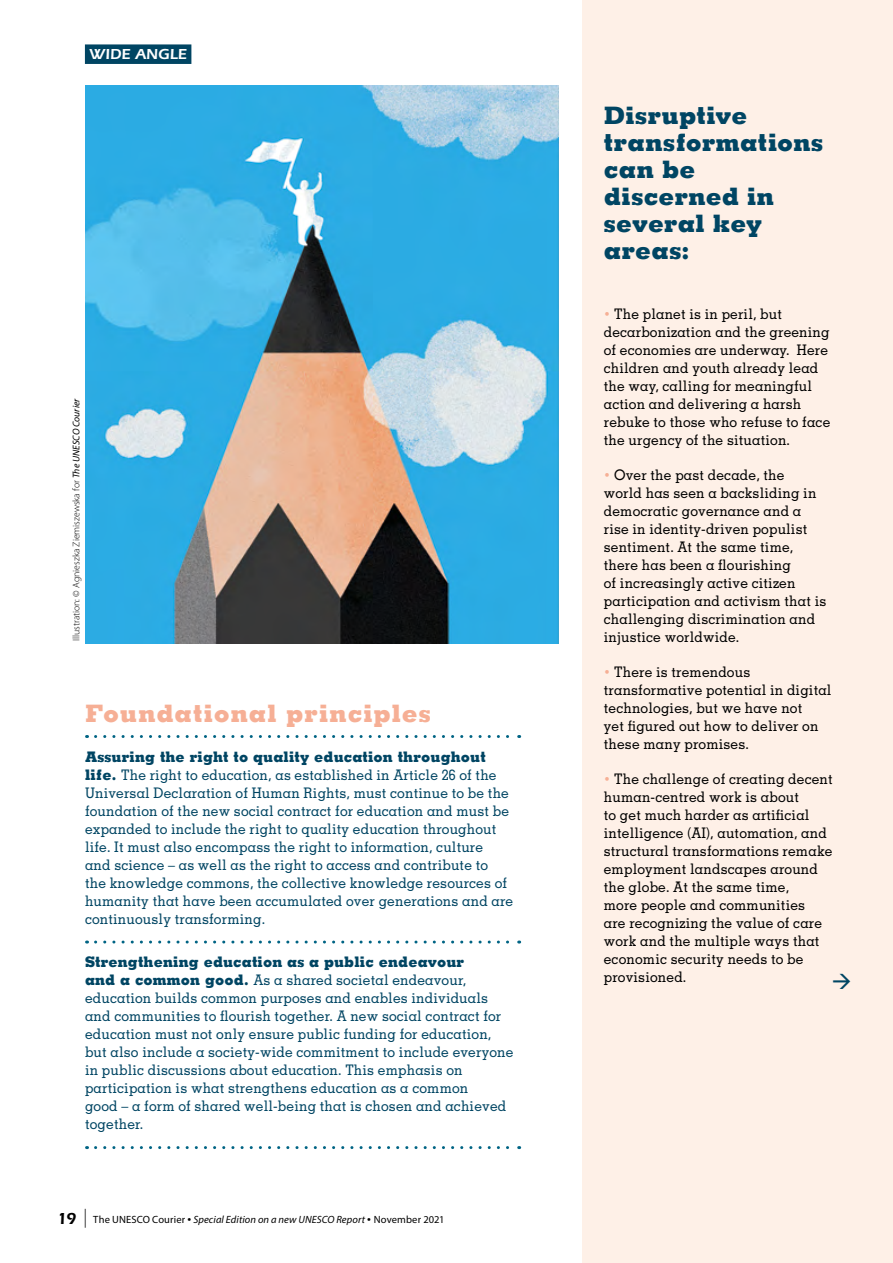
<style>
.page{position:relative;width:893px;height:1263px;background:#fff}
.page>*{position:absolute;margin:0;border:0;box-sizing:border-box;transform-origin:0 0}
.t1{font:800 24px/27px "Memphis LT Std";letter-spacing:.01em;color:#004563}
.t2{font:800 24px "Memphis LT Std";letter-spacing:.035em;color:#f6af95}
.t3{font:600 15px "ITC Eras Std";letter-spacing:.01em;color:#fff}
.t4{font:500 14.55px/18px "Memphis LT Std";letter-spacing:.01em;color:#004563;scale:.95 1}
.t5{font:500 14.55px/18px "Memphis LT Std";letter-spacing:.01em;color:#000;scale:.95 1}
.t6{font:italic 10.5px "Myriad Pro";letter-spacing:.01em;color:#000}
.t7{font:300 9.75px "Myriad Pro";color:#000}
.s1{font-weight:400;font-style:italic}
.s2{font-weight:800}
.s3{font-family:"ITC Eras Std";font-weight:600;font-style:normal;font-size:16.5px}
.s4{font-style:normal;font-size:18.9px}
.s5{font-style:normal}
.s6{font-style:normal;font-size:13.5px}
.s7{font-family:"Gotham";font-weight:400;color:#f6af95}
</style>
<div class="page">
<div style="left:85px;top:44px;width:106px;height:20px;background:#004563"></div>
<img style="left:85px;top:85px;width:473px;height:558px">
<div style="left:583px;top:0;width:310px;height:1263px;background:#fef0e7"></div>
<svg style="left:96px;top:735px;width:424px;height:3px"></svg>
<svg style="left:96px;top:940px;width:424px;height:3px"></svg>
<svg style="left:96px;top:1146px;width:424px;height:3px"></svg>
<p class="t3" style="left:89px;top:46px;width:99px">WIDE ANGLE</p>
<p class="t7" style="left:70px;top:641px;width:244px;rotate:-90deg">Illustration: © Agnieszka Ziemiszewska for <span class="s1">The UNESCO Courier</span></p>
<h1 class="t2" style="left:85px;top:698px;width:347px">Foundational principles</h1>
<p class="t4" style="left:85px;top:747px;width:452px"><span class="s2">Assuring the right to quality education throughout life.</span> The right to education, as established in Article 26 of the Universal Declaration of Human Rights, must continue to be the foundation of the new social contract for education and must be expanded to include the right to quality education throughout life. It must also encompass the right to information, culture<br>and science – as well as the right to access and contribute to<br>the knowledge commons, the collective knowledge resources of humanity that have been accumulated over generations and are continuously transforming.</p>
<p class="t4" style="left:85px;top:953px;width:453px"><span class="s2">Strengthening education as a public endeavour<br>and a common good.</span> As a shared societal endeavour, education builds common purposes and enables individuals and communities to flourish together. A new social contract for education must not only ensure public funding for education, but also include a society-wide commitment to include everyone in public discussions about education. This emphasis on participation is what strengthens education as a common<br>good – a form of shared well-being that is chosen and achieved together.</p>
<p class="t6" style="left:57px;top:1212px;width:389px"><span class="s3">19</span> <span class="s4">|</span> <span class="s5">The UNESCO Courier</span> <span class="s6">•</span> Special Edition on a new UNESCO Report <span class="s6">•</span> <span class="s5">November 2021</span></p>
<h1 class="t1" style="left:604px;top:101px;width:221px">Disruptive transformations can be discerned in several key areas:</h1>
<p class="t5" style="left:604px;top:305px;width:240px"><span class="s7">•</span> The planet is in peril, but decarbonization and the greening of economies are underway. Here children and youth already lead the way, calling for meaningful action and delivering a harsh rebuke to those who refuse to face the urgency of the situation.</p>
<p class="t5" style="left:604px;top:466px;width:236px"><span class="s7">•</span> Over the past decade, the<br>world has seen a backsliding in democratic governance and a rise in identity-driven populist sentiment. At the same time, there has been a flourishing<br>of increasingly active citizen participation and activism that is challenging discrimination and injustice worldwide.</p>
<p class="t5" style="left:604px;top:663px;width:241px"><span class="s7">•</span> There is tremendous transformative potential in digital technologies, but we have not<br>yet figured out how to deliver on these many promises.</p>
<p class="t5" style="left:604px;top:770px;width:242px"><span class="s7">•</span> The challenge of creating decent human-centred work is about<br>to get much harder as artificial intelligence (AI), automation, and structural transformations remake employment landscapes around the globe. At the same time,<br>more people and communities<br>are recognizing the value of care work and the multiple ways that economic security needs to be provisioned.</p>
</div>
